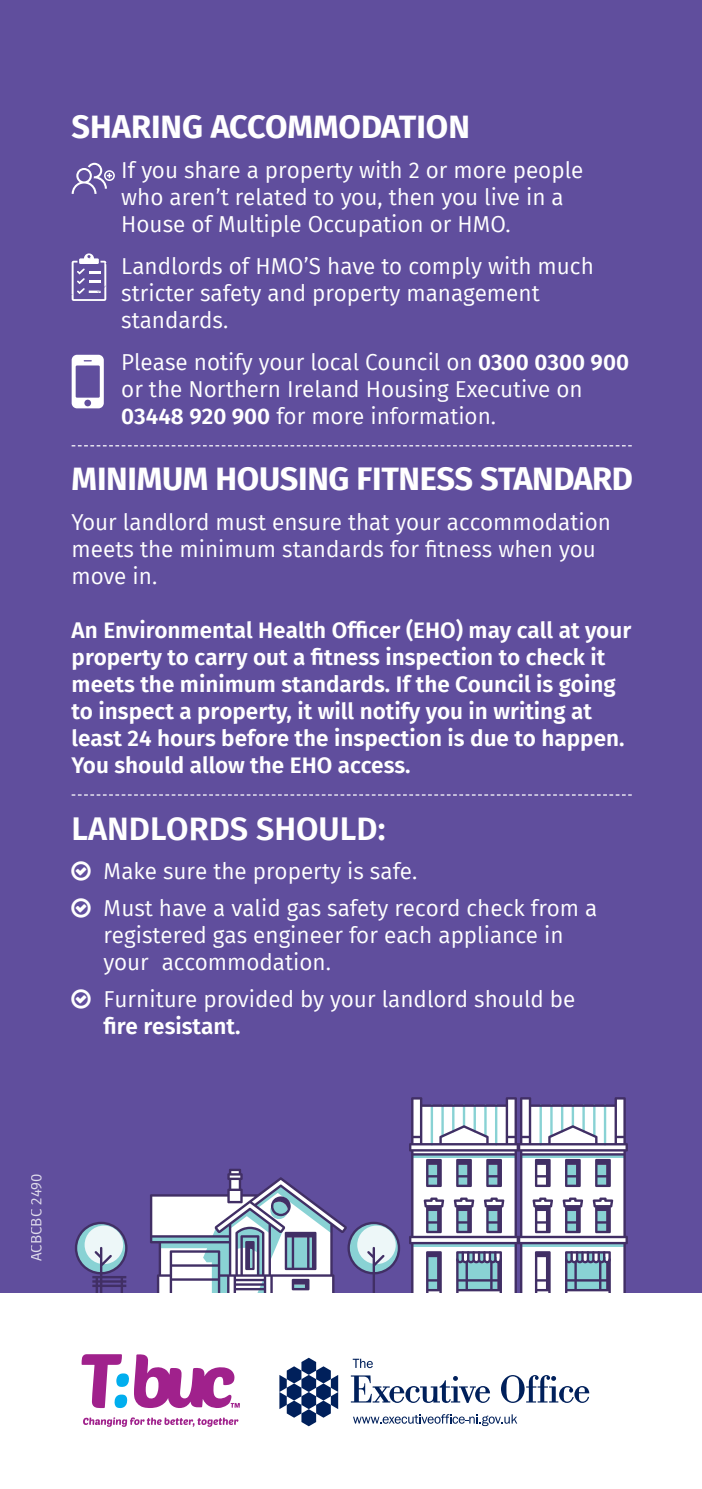
<style>
.page{position:relative;width:702px;height:1489px;background:#fff}
.page>*{position:absolute;margin:0;border:0;box-sizing:border-box;transform-origin:0 0}
.t1{font:700 32.5px "Fira Sans";letter-spacing:-.01em;color:#fff}
.t2{font:600 32.5px "Fira Sans";color:#fff}
.t3{font:22.5px/27px "Fira Sans";color:#fff}
.t4{font:600 22.5px/27px "Fira Sans";color:#fff}
.t5{font:15px "Fira Sans";letter-spacing:.005em;color:#fff}
.s1{font-weight:600}
</style>
<div class="page">
<div style="left:0;top:0;width:702px;height:1292px;background:#604e9d"></div>
<svg style="left:75px;top:1221px;width:52px;height:71px"></svg>
<svg style="left:150px;top:1168px;width:250px;height:124px"></svg>
<svg style="left:409px;top:1097px;width:219px;height:195px;background:#b1b4c8"></svg>
<svg style="left:72px;top:445px;width:559px;height:1px"></svg>
<svg style="left:72px;top:794px;width:559px;height:1px"></svg>
<svg style="left:72px;top:163px;width:43px;height:31px"></svg>
<svg style="left:72px;top:253px;width:34px;height:48px"></svg>
<svg style="left:279px;top:1357px;width:59px;height:69px"></svg>
<svg style="left:353px;top:1358px;width:20px;height:9px"></svg>
<svg style="left:351px;top:1375px;width:139px;height:27px"></svg>
<svg style="left:501px;top:1375px;width:88px;height:27px"></svg>
<svg style="left:353px;top:1414px;width:164px;height:11px"></svg>
<svg style="left:82px;top:1354px;width:158px;height:53px"></svg>
<svg style="left:83px;top:1417px;width:155px;height:9px"></svg>
<p class="t1" style="left:72px;top:99px;width:400px">SHARING ACCOMMODATION</p>
<p class="t3" style="left:121px;top:156px;width:463px">If you share a property with 2 or more people</p>
<p class="t3" style="left:121px;top:183px;width:444px">who aren’t related to you, then you live in a</p>
<p class="t3" style="left:121px;top:210px;width:391px">House of Multiple Occupation or HMO.</p>
<p class="t3" style="left:121px;top:252px;width:474px">Landlords of HMO’S have to comply with much</p>
<p class="t3" style="left:121px;top:279px;width:420px">stricter safety and property management</p>
<p class="t3" style="left:121px;top:306px;width:108px">standards.</p>
<p class="t3" style="left:121px;top:348px;width:509px">Please notify your local Council on <span class="s1">0300 0300 900</span></p>
<p class="t3" style="left:121px;top:375px;width:463px">or the Northern Ireland Housing Executive on</p>
<p class="t3" style="left:121px;top:402px;width:376px"><span class="s1">03448 920 900</span> for more information.</p>
<p class="t1" style="left:72px;top:451px;width:563px">MINIMUM HOUSING FITNESS STANDARD</p>
<p class="t3" style="left:72px;top:508px;width:541px">Your landlord must ensure that your accommodation meets the minimum standards for fitness when you move in.</p>
<p class="t4" style="left:72px;top:615px;width:561px">An Environmental Health Officer (EHO) may call at your property to carry out a fitness inspection to check it meets the minimum standards. If the Council is going to inspect a property, it will notify you in writing at least 24 hours before the inspection is due to happen.<br>You should allow the EHO access.</p>
<p class="t2" style="left:72px;top:801px;width:315px">LANDLORDS SHOULD:</p>
<p class="t3" style="left:103px;top:857px;width:315px">Make sure the property is safe.</p>
<p class="t3" style="left:103px;top:894px;width:495px">Must have a valid gas safety record check from a registered gas engineer for each appliance in your accommodation.</p>
<p class="t3" style="left:103px;top:985px;width:473px">Furniture provided by your landlord should be <span class="s1">fire resistant.</span></p>
<p class="t5" style="left:25px;top:1260px;width:89px;rotate:-90deg">ACBCBC 2490</p>
</div>
